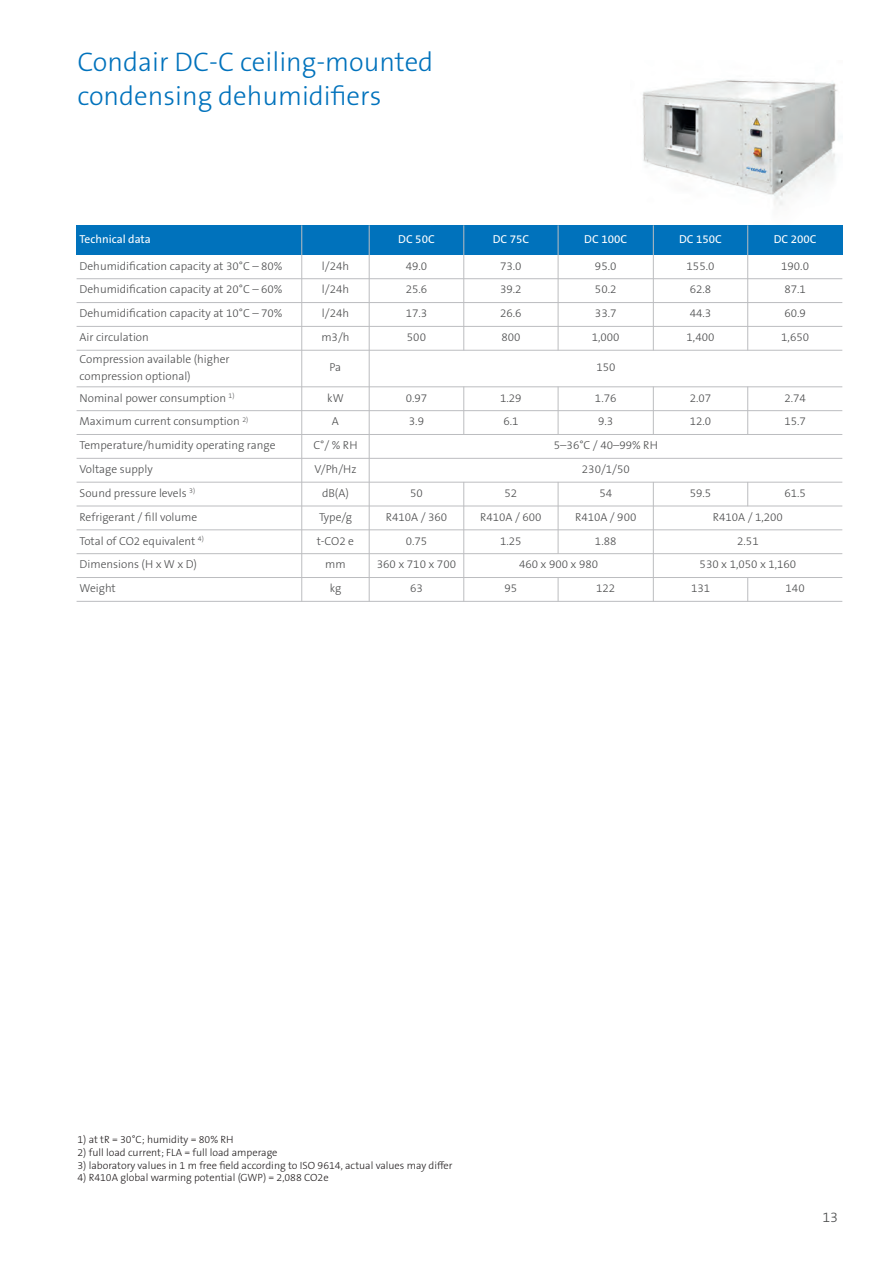
<style>
.page{position:relative;width:893px;height:1263px;background:#fff}
.page>*{position:absolute;margin:0;border:0;box-sizing:border-box;transform-origin:0 0}
.t1{font:300 27px/34px "The Sans B W3";color:#0072bc}
.t2{font:300 14.25px "The Sans B W3";color:#4b4c4d}
.t3{font:300 11.55px/17px "The Sans B W3";color:#4b4c4d}
.t4{font:11.55px "The Sans B W5 Plain";color:#fff}
.t5{font:300 10.5px "The Sans B W3";color:#231f20}
</style>
<div class="page">
<img style="left:642px;top:79px;width:196px;height:126px">
<div style="left:77px;top:225px;width:225px;height:30px;background:#0072bc"></div>
<div style="left:302px;top:225px;width:162px;height:30px;background:#0072bc"></div>
<div style="left:464px;top:225px;width:94px;height:30px;background:#0072bc"></div>
<div style="left:558px;top:225px;width:95px;height:30px;background:#0072bc"></div>
<div style="left:653px;top:225px;width:94px;height:30px;background:#0072bc"></div>
<div style="left:747px;top:225px;width:95px;height:30px;background:#0072bc"></div>
<hr style="left:301px;top:225px;width:1px;height:377px;background:#bcbdc0">
<hr style="left:369px;top:225px;width:1px;height:377px;background:#bcbdc0">
<hr style="left:463px;top:225px;width:1px;height:125px;background:#bcbdc0">
<hr style="left:463px;top:387px;width:1px;height:48px;background:#bcbdc0">
<hr style="left:463px;top:482px;width:1px;height:120px;background:#bcbdc0">
<hr style="left:558px;top:225px;width:1px;height:125px;background:#bcbdc0">
<hr style="left:558px;top:387px;width:1px;height:48px;background:#bcbdc0">
<hr style="left:558px;top:482px;width:1px;height:72px;background:#bcbdc0">
<svg style="left:558px;top:578px;width:1px;height:23px"></svg>
<hr style="left:653px;top:225px;width:1px;height:125px;background:#bcbdc0">
<hr style="left:653px;top:387px;width:1px;height:48px;background:#bcbdc0">
<hr style="left:653px;top:482px;width:1px;height:120px;background:#bcbdc0">
<hr style="left:747px;top:225px;width:1px;height:125px;background:#bcbdc0">
<hr style="left:747px;top:387px;width:1px;height:48px;background:#bcbdc0">
<svg style="left:747px;top:483px;width:1px;height:23px"></svg>
<svg style="left:747px;top:578px;width:1px;height:23px"></svg>
<hr style="left:77px;top:278px;width:765px;height:1px;background:#bcbdc0">
<hr style="left:77px;top:302px;width:765px;height:1px;background:#bcbdc0">
<hr style="left:77px;top:326px;width:765px;height:1px;background:#bcbdc0">
<hr style="left:77px;top:350px;width:765px;height:1px;background:#bcbdc0">
<hr style="left:77px;top:387px;width:765px;height:1px;background:#bcbdc0">
<hr style="left:77px;top:410px;width:765px;height:1px;background:#bcbdc0">
<hr style="left:77px;top:434px;width:765px;height:1px;background:#bcbdc0">
<hr style="left:77px;top:458px;width:765px;height:1px;background:#bcbdc0">
<hr style="left:77px;top:482px;width:765px;height:1px;background:#bcbdc0">
<hr style="left:77px;top:506px;width:765px;height:1px;background:#bcbdc0">
<hr style="left:77px;top:530px;width:765px;height:1px;background:#bcbdc0">
<hr style="left:77px;top:553px;width:765px;height:1px;background:#bcbdc0">
<hr style="left:77px;top:577px;width:765px;height:1px;background:#bcbdc0">
<hr style="left:77px;top:601px;width:765px;height:1px;background:#bcbdc0">
<h1 class="t1" style="left:77px;top:48px;width:357px">Condair DC-C ceiling-mounted condensing dehumidifiers</h1>
<p class="t4" style="left:80px;top:232px;width:73px">Technical data</p>
<p class="t4" style="left:398px;top:232px;width:38px">DC 50C</p>
<p class="t4" style="left:492px;top:232px;width:38px">DC 75C</p>
<p class="t4" style="left:584px;top:232px;width:44px">DC 100C</p>
<p class="t4" style="left:679px;top:232px;width:44px">DC 150C</p>
<p class="t4" style="left:773px;top:232px;width:44px">DC 200C</p>
<p class="t3" style="left:80px;top:258px;width:204px">Dehumidification capacity at 30°C – 80%</p>
<p class="t3" style="left:322px;top:258px;width:29px">l/24h</p>
<p class="t3" style="left:406px;top:258px;width:23px">49.0</p>
<p class="t3" style="left:500px;top:258px;width:23px">73.0</p>
<p class="t3" style="left:595px;top:258px;width:23px">95.0</p>
<p class="t3" style="left:686px;top:258px;width:29px">155.0</p>
<p class="t3" style="left:781px;top:258px;width:29px">190.0</p>
<p class="t3" style="left:80px;top:282px;width:204px">Dehumidification capacity at 20°C – 60%</p>
<p class="t3" style="left:322px;top:282px;width:29px">l/24h</p>
<p class="t3" style="left:406px;top:282px;width:23px">25.6</p>
<p class="t3" style="left:500px;top:282px;width:23px">39.2</p>
<p class="t3" style="left:595px;top:282px;width:23px">50.2</p>
<p class="t3" style="left:689px;top:282px;width:23px">62.8</p>
<p class="t3" style="left:784px;top:282px;width:23px">87.1</p>
<p class="t3" style="left:80px;top:306px;width:204px">Dehumidification capacity at 10°C – 70%</p>
<p class="t3" style="left:322px;top:306px;width:29px">l/24h</p>
<p class="t3" style="left:406px;top:306px;width:23px">17.3</p>
<p class="t3" style="left:500px;top:306px;width:23px">26.6</p>
<p class="t3" style="left:595px;top:306px;width:23px">33.7</p>
<p class="t3" style="left:689px;top:306px;width:23px">44.3</p>
<p class="t3" style="left:784px;top:306px;width:23px">60.9</p>
<p class="t3" style="left:80px;top:330px;width:71px">Air circulation</p>
<p class="t3" style="left:321px;top:330px;width:30px">m3/h</p>
<p class="t3" style="left:407px;top:330px;width:21px">500</p>
<p class="t3" style="left:501px;top:330px;width:21px">800</p>
<p class="t3" style="left:591px;top:330px;width:29px">1,000</p>
<p class="t3" style="left:686px;top:330px;width:29px">1,400</p>
<p class="t3" style="left:781px;top:330px;width:29px">1,650</p>
<p class="t3" style="left:80px;top:352px;width:152px">Compression available (higher compression optional)</p>
<p class="t3" style="left:329px;top:360px;width:13px">Pa</p>
<p class="t3" style="left:596px;top:360px;width:21px">150</p>
<p class="t3" style="left:80px;top:390px;width:156px">Nominal power consumption <sup>1)</sup></p>
<p class="t3" style="left:327px;top:390px;width:18px">kW</p>
<p class="t3" style="left:406px;top:390px;width:23px">0.97</p>
<p class="t3" style="left:500px;top:390px;width:23px">1.29</p>
<p class="t3" style="left:595px;top:390px;width:23px">1.76</p>
<p class="t3" style="left:689px;top:390px;width:23px">2.07</p>
<p class="t3" style="left:784px;top:390px;width:23px">2.74</p>
<p class="t3" style="left:80px;top:414px;width:170px">Maximum current consumption <sup>2)</sup></p>
<p class="t3" style="left:332px;top:414px;width:9px">A</p>
<p class="t3" style="left:409px;top:414px;width:17px">3.9</p>
<p class="t3" style="left:503px;top:414px;width:17px">6.1</p>
<p class="t3" style="left:598px;top:414px;width:17px">9.3</p>
<p class="t3" style="left:689px;top:414px;width:23px">12.0</p>
<p class="t3" style="left:784px;top:414px;width:23px">15.7</p>
<p class="t3" style="left:80px;top:438px;width:197px">Temperature/humidity operating range</p>
<p class="t3" style="left:313px;top:438px;width:46px">C°/ % RH</p>
<p class="t3" style="left:554px;top:438px;width:105px">5–36°C / 40–99% RH</p>
<p class="t3" style="left:80px;top:462px;width:75px">Voltage supply</p>
<p class="t3" style="left:314px;top:462px;width:43px">V/Ph/Hz</p>
<p class="t3" style="left:582px;top:462px;width:49px">230/1/50</p>
<p class="t3" style="left:80px;top:486px;width:117px">Sound pressure levels <sup>3)</sup></p>
<p class="t3" style="left:322px;top:486px;width:28px">dB(A)</p>
<p class="t3" style="left:410px;top:486px;width:14px">50</p>
<p class="t3" style="left:504px;top:486px;width:14px">52</p>
<p class="t3" style="left:599px;top:486px;width:14px">54</p>
<p class="t3" style="left:689px;top:486px;width:23px">59.5</p>
<p class="t3" style="left:784px;top:486px;width:23px">61.5</p>
<p class="t3" style="left:80px;top:510px;width:119px">Refrigerant / fill volume</p>
<p class="t3" style="left:319px;top:510px;width:34px">Type/g</p>
<p class="t3" style="left:386px;top:510px;width:63px">R410A / 360</p>
<p class="t3" style="left:480px;top:510px;width:63px">R410A / 600</p>
<p class="t3" style="left:575px;top:510px;width:63px">R410A / 900</p>
<p class="t3" style="left:713px;top:510px;width:72px">R410A / 1,200</p>
<p class="t3" style="left:80px;top:533px;width:126px">Total of CO2 equivalent <sup>4)</sup></p>
<p class="t3" style="left:317px;top:533px;width:39px">t-CO2 e</p>
<p class="t3" style="left:406px;top:533px;width:23px">0.75</p>
<p class="t3" style="left:500px;top:533px;width:23px">1.25</p>
<p class="t3" style="left:595px;top:533px;width:23px">1.88</p>
<p class="t3" style="left:737px;top:533px;width:23px">2.51</p>
<p class="t3" style="left:80px;top:557px;width:119px">Dimensions (H x W x D)</p>
<p class="t3" style="left:325px;top:557px;width:22px">mm</p>
<p class="t3" style="left:377px;top:557px;width:81px">360 x 710 x 700</p>
<p class="t3" style="left:519px;top:557px;width:81px">460 x 900 x 980</p>
<p class="t3" style="left:699px;top:557px;width:98px">530 x 1,050 x 1,160</p>
<p class="t3" style="left:80px;top:581px;width:38px">Weight</p>
<p class="t3" style="left:330px;top:581px;width:13px">kg</p>
<p class="t3" style="left:410px;top:581px;width:14px">63</p>
<p class="t3" style="left:504px;top:581px;width:14px">95</p>
<p class="t3" style="left:596px;top:581px;width:21px">122</p>
<p class="t3" style="left:691px;top:581px;width:21px">131</p>
<p class="t3" style="left:785px;top:581px;width:21px">140</p>
<p class="t5" style="left:77px;top:1135px;width:158px">1) at tR = 30°C; humidity = 80% RH</p>
<p class="t5" style="left:77px;top:1148px;width:202px">2) full load current; FLA = full load amperage</p>
<p class="t5" style="left:77px;top:1161px;width:376px">3) laboratory values in 1 m free field according to ISO 9614, actual values may differ</p>
<p class="t5" style="left:77px;top:1174px;width:253px">4) R410A global warming potential (GWP) = 2,088 CO2e</p>
<p class="t2" style="left:822px;top:1212px;width:17px">13</p>
</div>
